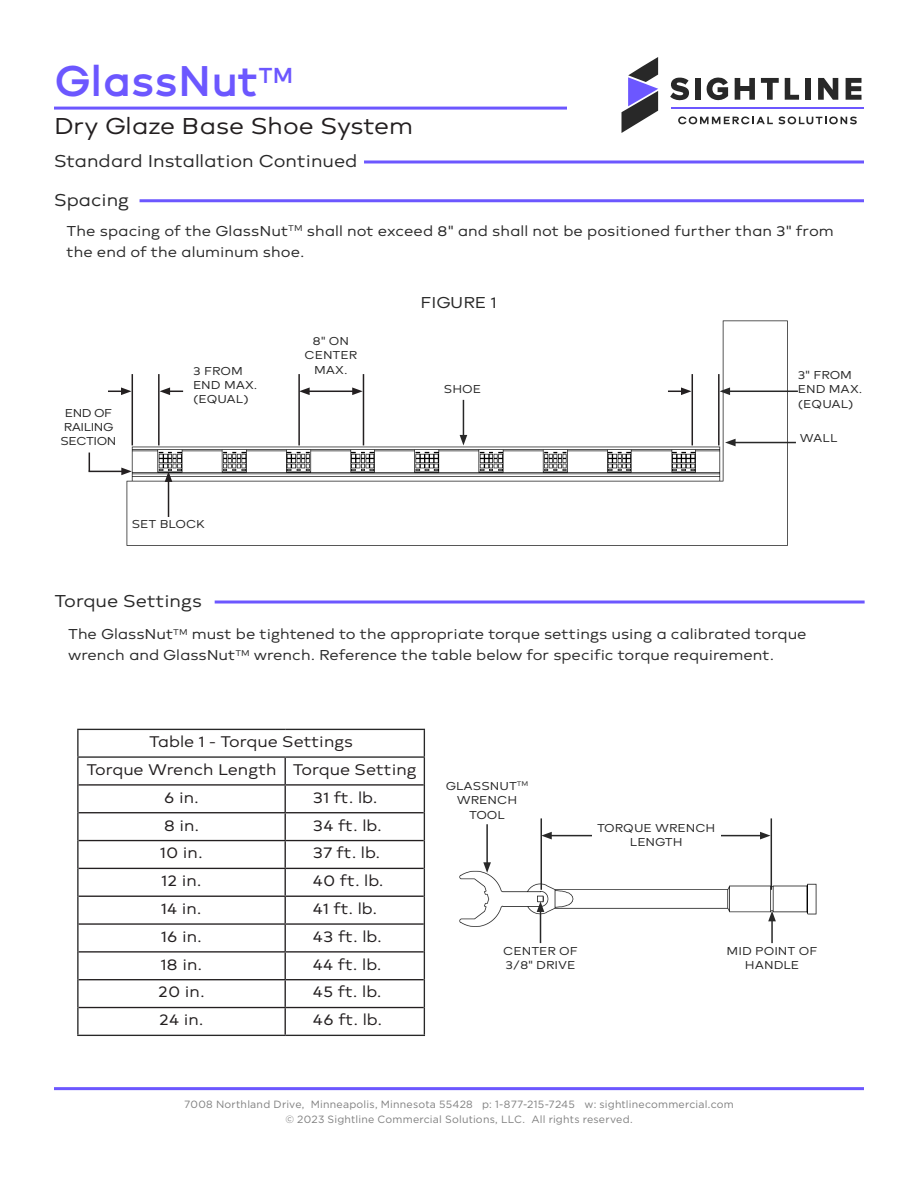
<style>
.page{position:relative;width:918px;height:1188px;background:#fff}
.page>*{position:absolute;margin:0;border:0;box-sizing:border-box;transform-origin:0 0}
.t1{font:700 45px "Brooklyn";letter-spacing:-.01em;color:#6c57ff;scale:.95 1}
.t2{font:24px "Brooklyn";color:#231f20}
.t3{font:18px "Brooklyn";color:#282828}
.t4{font:16.5px "Brooklyn";color:#282828}
.t5{font:16.2px "Brooklyn";color:#231f20}
.t6{font:15px/21px "Brooklyn";color:#282828}
.t7{font:12px/14.4px "Brooklyn";color:#282828;text-align:center}
.t8{font:12px/14.4px "Brooklyn";letter-spacing:-.04em;color:#282828;text-align:center}
.t9{font:10.5px/15.1px "Gotham";letter-spacing:.02em;color:#7f7f7f;text-align:center}
</style>
<div class="page">
<hr style="left:54px;top:107px;width:513px;height:3px;background:#6c57ff">
<hr style="left:54px;top:1087px;width:810px;height:3px;background:#6c57ff">
<svg style="left:622px;top:57px;width:36px;height:76px"></svg>
<svg style="left:818px;top:78px;width:20px;height:22px"></svg>
<hr style="left:672px;top:107px;width:192px;height:2px;background:#6c57ff">
<svg style="left:707px;top:77px;width:21px;height:23px"></svg>
<svg style="left:735px;top:78px;width:20px;height:22px"></svg>
<svg style="left:846px;top:78px;width:16px;height:22px"></svg>
<svg style="left:670px;top:77px;width:19px;height:24px"></svg>
<svg style="left:761px;top:78px;width:18px;height:22px"></svg>
<svg style="left:785px;top:78px;width:14px;height:22px"></svg>
<div style="left:695px;top:78px;width:6px;height:22px;background:#282828"></div>
<div style="left:805px;top:78px;width:6px;height:22px;background:#282828"></div>
<svg style="left:678px;top:116px;width:179px;height:9px"></svg>
<img style="left:126px;top:320px;width:668px;height:226px">
<hr style="left:364px;top:160px;width:500px;height:3px;background:#6c57ff">
<hr style="left:140px;top:199px;width:724px;height:3px;background:#6c57ff">
<hr style="left:215px;top:601px;width:650px;height:3px;background:#6c57ff">
<div style="left:193px;top:365px;width:66px;height:45px;background:#fff"></div>
<div style="left:304px;top:336px;width:53px;height:44px;background:#fff"></div>
<hr style="left:89px;top:471px;width:35px;height:1px;background:#231f20">
<svg style="left:121px;top:468px;width:11px;height:7px"></svg>
<hr style="left:733px;top:442px;width:63px;height:1px;background:#282828">
<svg style="left:725px;top:439px;width:11px;height:7px"></svg>
<svg style="left:108px;top:387px;width:24px;height:8px"></svg>
<svg style="left:668px;top:387px;width:24px;height:8px"></svg>
<hr style="left:307px;top:391px;width:48px;height:1px;background:#231f20">
<svg style="left:352px;top:387px;width:11px;height:8px"></svg>
<svg style="left:300px;top:387px;width:10px;height:8px"></svg>
<hr style="left:549px;top:835px;width:213px;height:1px;background:#282828">
<svg style="left:760px;top:832px;width:11px;height:7px"></svg>
<svg style="left:542px;top:832px;width:10px;height:7px"></svg>
<svg style="left:160px;top:387px;width:23px;height:8px"></svg>
<hr style="left:728px;top:391px;width:70px;height:1px;background:#282828">
<svg style="left:720px;top:387px;width:10px;height:8px"></svg>
<svg style="left:89px;top:453px;width:1px;height:18px"></svg>
<div style="left:132px;top:519px;width:73px;height:16px;background:#fff"></div>
<div style="left:444px;top:384px;width:39px;height:16px;background:#fff"></div>
<hr style="left:168px;top:480px;width:1px;height:37px;background:#231f20">
<svg style="left:165px;top:471px;width:7px;height:11px"></svg>
<hr style="left:463px;top:400px;width:1px;height:37px;background:#282828">
<svg style="left:460px;top:435px;width:7px;height:10px"></svg>
<hr style="left:132px;top:374px;width:1px;height:71px;background:#231f20">
<hr style="left:692px;top:374px;width:1px;height:71px;background:#231f20">
<hr style="left:298px;top:374px;width:2px;height:71px;background:#231f20">
<hr style="left:158px;top:374px;width:2px;height:71px;background:#231f20">
<hr style="left:718px;top:374px;width:2px;height:71px;background:#231f20">
<hr style="left:363px;top:374px;width:1px;height:71px;background:#231f20">
<img style="left:459px;top:864px;width:358px;height:67px">
<hr style="left:486px;top:824px;width:2px;height:41px;background:#282828">
<svg style="left:483px;top:862px;width:8px;height:11px"></svg>
<hr style="left:540px;top:910px;width:1px;height:33px;background:#282828">
<svg style="left:537px;top:901px;width:7px;height:11px"></svg>
<hr style="left:771px;top:919px;width:2px;height:24px;background:#282828">
<svg style="left:768px;top:911px;width:8px;height:10px"></svg>
<hr style="left:541px;top:818px;width:1px;height:72px;background:#282828">
<hr style="left:771px;top:818px;width:1px;height:72px;background:#282828">
<hr style="left:79px;top:784px;width:206px;height:2px;background:#231f20">
<hr style="left:285px;top:784px;width:139px;height:2px;background:#231f20">
<hr style="left:79px;top:812px;width:206px;height:1px;background:#231f20">
<hr style="left:285px;top:812px;width:139px;height:1px;background:#231f20">
<hr style="left:79px;top:840px;width:206px;height:1px;background:#231f20">
<hr style="left:285px;top:840px;width:139px;height:1px;background:#231f20">
<hr style="left:79px;top:868px;width:206px;height:1px;background:#231f20">
<hr style="left:285px;top:868px;width:139px;height:1px;background:#231f20">
<hr style="left:79px;top:896px;width:206px;height:1px;background:#231f20">
<hr style="left:285px;top:896px;width:139px;height:1px;background:#231f20">
<hr style="left:79px;top:923px;width:206px;height:2px;background:#231f20">
<hr style="left:285px;top:923px;width:139px;height:2px;background:#231f20">
<hr style="left:79px;top:951px;width:206px;height:2px;background:#231f20">
<hr style="left:285px;top:951px;width:139px;height:2px;background:#231f20">
<hr style="left:79px;top:979px;width:206px;height:1px;background:#231f20">
<hr style="left:285px;top:979px;width:139px;height:1px;background:#231f20">
<hr style="left:79px;top:1007px;width:206px;height:1px;background:#231f20">
<hr style="left:285px;top:1007px;width:139px;height:1px;background:#231f20">
<svg style="left:285px;top:758px;width:1px;height:277px"></svg>
<hr style="left:77px;top:758px;width:2px;height:27px;background:#282828">
<hr style="left:77px;top:785px;width:2px;height:28px;background:#282828">
<hr style="left:77px;top:813px;width:2px;height:28px;background:#282828">
<hr style="left:77px;top:841px;width:2px;height:27px;background:#282828">
<hr style="left:77px;top:868px;width:2px;height:28px;background:#282828">
<hr style="left:77px;top:896px;width:2px;height:28px;background:#282828">
<hr style="left:77px;top:924px;width:2px;height:28px;background:#282828">
<hr style="left:77px;top:952px;width:2px;height:28px;background:#282828">
<hr style="left:77px;top:980px;width:2px;height:28px;background:#282828">
<hr style="left:77px;top:1008px;width:2px;height:27px;background:#282828">
<hr style="left:77px;top:1035px;width:208px;height:1px;background:#282828">
<hr style="left:285px;top:1035px;width:140px;height:1px;background:#282828">
<hr style="left:77px;top:729px;width:208px;height:1px;background:#282828">
<hr style="left:77px;top:730px;width:2px;height:26px;background:#282828">
<hr style="left:285px;top:729px;width:140px;height:1px;background:#282828">
<svg style="left:424px;top:730px;width:1px;height:305px"></svg>
<hr style="left:77px;top:756px;width:208px;height:2px;background:#282828">
<hr style="left:285px;top:756px;width:140px;height:2px;background:#282828">
<div style="left:592px;top:822px;width:128px;height:27px;background:#fff"></div>
<h1 class="t1" style="left:54px;top:59px;width:254px">GlassNut<sup>TM</sup></h1>
<h2 class="t2" style="left:54px;top:114px;width:361px">Dry Glaze Base Shoe System</h2>
<p class="t3" style="left:54px;top:153px;width:305px">Standard Installation Continued</p>
<p class="t3" style="left:54px;top:192px;width:77px">Spacing</p>
<p class="t6" style="left:67px;top:221px;width:769px">The spacing of the GlassNut<sup>TM</sup> shall not exceed 8" and shall not be positioned further than 3" from the end of the aluminum shoe.</p>
<p class="t8" style="left:61px;top:406px;width:57px">END OF<br>RAILING<br>SECTION</p>
<p class="t4" style="left:420px;top:294px;width:78px">FIGURE 1</p>
<p class="t7" style="left:305px;top:334px;width:54px">8" ON<br>CENTER<br>MAX.</p>
<p class="t7" style="left:193px;top:364px;width:66px;text-align:left">3 FROM<br>END MAX. (EQUAL)</p>
<p class="t7" style="left:798px;top:369px;width:66px;text-align:left">3" FROM<br>END MAX. (EQUAL)</p>
<p class="t7" style="left:444px;top:383px;width:39px">SHOE</p>
<p class="t7" style="left:800px;top:432px;width:39px">WALL</p>
<p class="t7" style="left:132px;top:518px;width:75px">SET BLOCK</p>
<p class="t3" style="left:55px;top:593px;width:149px">Torque Settings</p>
<p class="t6" style="left:68px;top:625px;width:740px">The GlassNut<sup>TM</sup> must be tightened to the appropriate torque settings using a calibrated torque wrench and GlassNut<sup>TM</sup> wrench. Reference the table below for specific torque requirement.</p>
<p class="t5" style="left:149px;top:734px;width:206px">Table 1 - Torque Settings</p>
<p class="t5" style="left:86px;top:762px;width:192px">Torque Wrench Length</p>
<p class="t5" style="left:293px;top:762px;width:125px">Torque Setting</p>
<p class="t5" style="left:164px;top:789px;width:37px">6 in.</p>
<p class="t5" style="left:313px;top:789px;width:66px">31 ft. lb.</p>
<p class="t5" style="left:164px;top:817px;width:37px">8 in.</p>
<p class="t5" style="left:313px;top:817px;width:70px">34 ft. lb.</p>
<p class="t5" style="left:160px;top:845px;width:44px">10 in.</p>
<p class="t5" style="left:313px;top:845px;width:69px">37 ft. lb.</p>
<p class="t5" style="left:161px;top:873px;width:42px">12 in.</p>
<p class="t5" style="left:313px;top:873px;width:72px">40 ft. lb.</p>
<p class="t5" style="left:161px;top:901px;width:42px">14 in.</p>
<p class="t5" style="left:313px;top:901px;width:66px">41 ft. lb.</p>
<p class="t5" style="left:161px;top:929px;width:43px">16 in.</p>
<p class="t5" style="left:313px;top:929px;width:70px">43 ft. lb.</p>
<p class="t5" style="left:161px;top:956px;width:43px">18 in.</p>
<p class="t5" style="left:313px;top:956px;width:70px">44 ft. lb.</p>
<p class="t5" style="left:158px;top:984px;width:48px">20 in.</p>
<p class="t5" style="left:313px;top:984px;width:70px">45 ft. lb.</p>
<p class="t5" style="left:159px;top:1012px;width:46px">24 in.</p>
<p class="t5" style="left:313px;top:1012px;width:71px">46 ft. lb.</p>
<p class="t7" style="left:446px;top:779px;width:84px">GLASSNUT<sup>TM</sup></p>
<p class="t7" style="left:457px;top:794px;width:62px">WRENCH<br>TOOL</p>
<p class="t7" style="left:597px;top:821px;width:120px">TORQUE WRENCH<br>LENGTH</p>
<p class="t7" style="left:503px;top:944px;width:76px;text-align:left">CENTER OF<br>3/8" DRIVE</p>
<p class="t7" style="left:727px;top:944px;width:92px">MID POINT OF<br>HANDLE</p>
<p class="t9" style="left:184px;top:1096px;width:551px">7008 Northland Drive, Minneapolis, Minnesota 55428 p: 1-877-215-7245 w: sightlinecommercial.com © 2023 Sightline Commercial Solutions, LLC. All rights reserved.</p>
</div>
